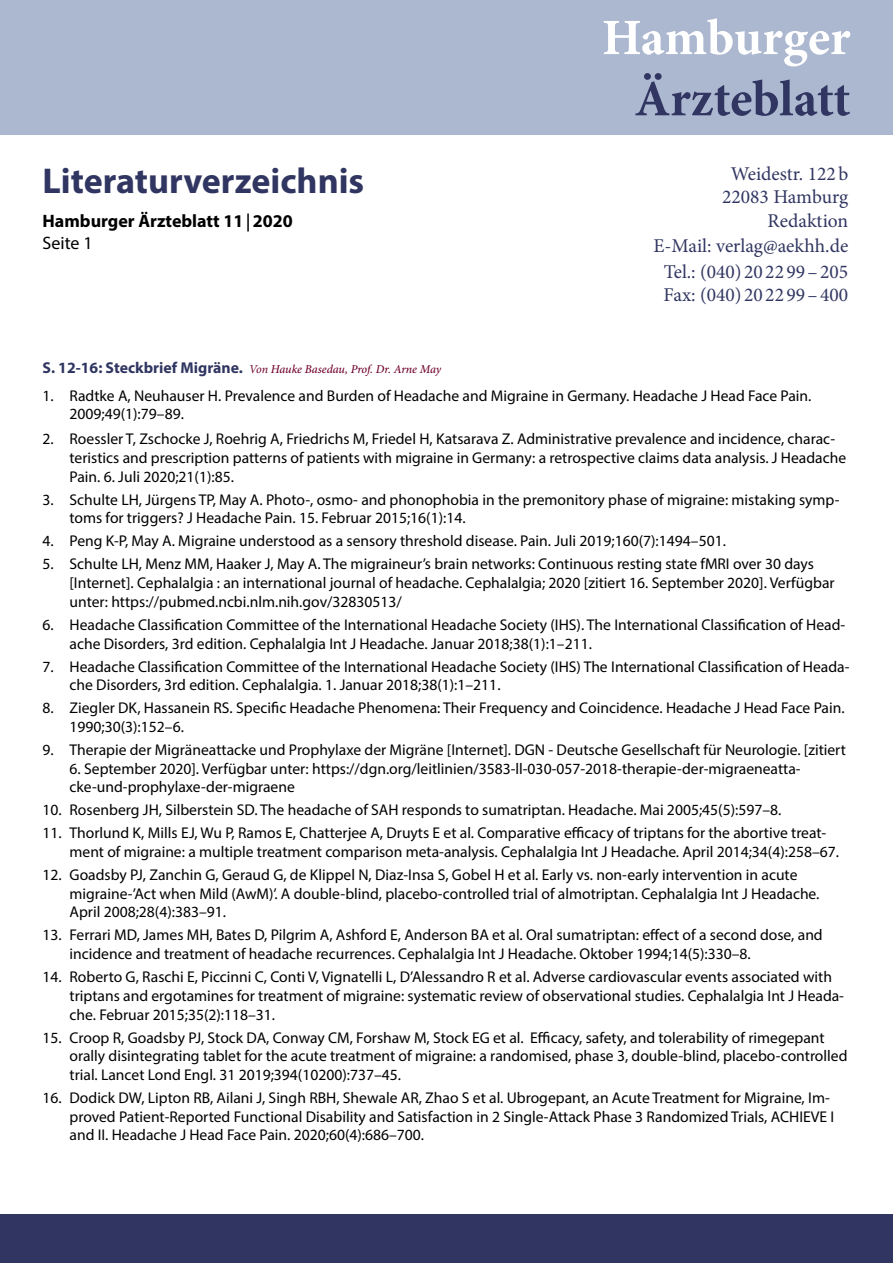
<style>
.page{position:relative;width:893px;height:1263px;background:#fff}
.page>*{position:absolute;margin:0;border:0;box-sizing:border-box;transform-origin:0 0}
.t1{font:700 51px "Minion Pro";letter-spacing:-.005em;color:#303661}
.t2{font:700 51px "Minion Pro";letter-spacing:-.005em;color:#fff}
.t3{font:700 36px "Myriad Pro";color:#303661}
.t4{font:19.5px/23.4px "Minion Pro";color:#303661;text-align:right}
.t5{font:700 18px/21.6px "Myriad Pro";color:#000}
.t6{font:15.6px/18.8px "Myriad Pro";color:#000}
.t7{font:italic 500 12px "Minion Pro";letter-spacing:-.005em;color:#6f002c}
.s1{font-family:"Minion Pro"}
.s2{font-weight:400}
.s3{font-family:"Myriad Pro";font-weight:700;font-style:normal;font-size:15.75px;color:#303661}
</style>
<div class="page">
<div style="left:0;top:1214px;width:893px;height:49px;background:#303661"></div>
<div style="left:0;top:0;width:893px;height:135px;background:#acb7d0"></div>
<h2 class="t3" style="left:43px;top:157px;width:323px">Literaturverzeichnis</h2>
<p class="t5" style="left:43px;top:210px;width:252px">Hamburger Ärzteblatt 11<span class="s1">|</span>2020<br><span class="s2">Seite 1</span></p>
<h1 class="t2" style="left:602px;top:2px;width:250px">Hamburger</h1>
<h1 class="t1" style="left:634px;top:63px;width:217px">Ärzteblatt</h1>
<p class="t4" style="left:722px;top:162px;width:128px">Weidestr. 122b<br>22083 Hamburg<br>Redaktion</p>
<p class="t4" style="left:653px;top:233px;width:196px;line-height:25.5px;text-align:center">E-Mail: verlag@aekhh.de<br>Tel.: (040) 20 22 99–205</p>
<p class="t4" style="left:664px;top:283px;width:186px">Fax: (040) 20 22 99–400</p>
<p class="t7" style="left:43px;top:361px;width:400px"><span class="s3">S. 12-16: Steckbrief Migräne.</span> <span class="s2">Von</span> Hauke Basedau, Prof. Dr. Arne May</p>
<p class="t6" style="left:70px;top:386px;width:743px;text-indent:-27px">1. Radtke A, Neuhauser H. Prevalence and Burden of Headache and Migraine in Germany. Headache J Head Face Pain.<br>2009;49(1):79–89.</p>
<p class="t6" style="left:70px;top:429px;width:778px;text-indent:-27px">2. Roessler T, Zschocke J, Roehrig A, Friedrichs M, Friedel H, Katsarava Z. Administrative prevalence and incidence, charac&shy;teristics and prescription patterns of patients with migraine in Germany: a retrospective claims data analysis. J Headache<br>Pain. 6. Juli 2020;21(1):85.</p>
<p class="t6" style="left:70px;top:490px;width:771px;text-indent:-27px">3. Schulte LH, Jürgens TP, May A. Photo-, osmo- and phonophobia in the premonitory phase of migraine: mistaking symp&shy;toms for triggers? J Headache Pain. 15. Februar 2015;16(1):14.</p>
<p class="t6" style="left:43px;top:532px;width:685px">4. Peng K-P, May A. Migraine understood as a sensory threshold disease. Pain. Juli 2019;160(7):1494–501.</p>
<p class="t6" style="left:70px;top:555px;width:767px;text-indent:-27px">5. Schulte LH, Menz MM, Haaker J, May A. The migraineur’s brain networks: Continuous resting state fMRI over 30 days [Internet]. Cephalalgia : an international journal of headache. Cephalalgia; 2020 [zitiert 16. September 2020]. Verfügbar unter: https://pubmed.ncbi.nlm.nih.gov/32830513/</p>
<p class="t6" style="left:70px;top:615px;width:777px;text-indent:-27px">6. Headache Classification Committee of the International Headache Society (IHS). The International Classification of Head&shy;ache Disorders, 3rd edition. Cephalalgia Int J Headache. Januar 2018;38(1):1–211.</p>
<p class="t6" style="left:70px;top:657px;width:781px;text-indent:-27px">7. Headache Classification Committee of the International Headache Society (IHS) The International Classification of Heada&shy;che Disorders, 3rd edition. Cephalalgia. 1. Januar 2018;38(1):1–211.</p>
<p class="t6" style="left:70px;top:698px;width:777px;text-indent:-27px">8. Ziegler DK, Hassanein RS. Specific Headache Phenomena: Their Frequency and Coincidence. Headache J Head Face Pain.<br>1990;30(3):152–6.</p>
<p class="t6" style="left:43px;top:740px;width:805px">9. Therapie der Migräneattacke und Prophylaxe der Migräne [Internet]. DGN - Deutsche Gesellschaft für Neurologie. [zitiert</p>
<p class="t6" style="left:70px;top:759px;width:733px">6. September 2020]. Verfügbar unter: https://dgn.org/leitlinien/3583-ll-030-057-2018-therapie-der-migraeneatta&shy;cke-und-prophylaxe-der-migraene</p>
<p class="t6" style="left:43px;top:800px;width:740px">10. Rosenberg JH, Silberstein SD. The headache of SAH responds to sumatriptan. Headache. Mai 2005;45(5):597–8.</p>
<p class="t6" style="left:70px;top:823px;width:771px;text-indent:-27px">11. Thorlund K, Mills EJ, Wu P, Ramos E, Chatterjee A, Druyts E et al. Comparative efficacy of triptans for the abortive treat&shy;ment of migraine: a multiple treatment comparison meta-analysis. Cephalalgia Int J Headache. April 2014;34(4):258–67.</p>
<p class="t6" style="left:70px;top:865px;width:751px;text-indent:-27px">12. Goadsby PJ, Zanchin G, Geraud G, de Klippel N, Diaz-Insa S, Gobel H et al. Early vs. non-early intervention in acute migraine-’Act when Mild (AwM)’. A double-blind, placebo-controlled trial of almotriptan. Cephalalgia Int J Headache.<br>April 2008;28(4):383–91.</p>
<p class="t6" style="left:70px;top:925px;width:755px;text-indent:-27px">13. Ferrari MD, James MH, Bates D, Pilgrim A, Ashford E, Anderson BA et al. Oral sumatriptan: effect of a second dose, and incidence and treatment of headache recurrences. Cephalalgia Int J Headache. Oktober 1994;14(5):330–8.</p>
<p class="t6" style="left:70px;top:967px;width:776px;text-indent:-27px">14. Roberto G, Raschi E, Piccinni C, Conti V, Vignatelli L, D’Alessandro R et al. Adverse cardiovascular events associated with triptans and ergotamines for treatment of migraine: systematic review of observational studies. Cephalalgia Int J Heada&shy;che. Februar 2015;35(2):118–31.</p>
<p class="t6" style="left:70px;top:1028px;width:779px;text-indent:-27px">15. Croop R, Goadsby PJ, Stock DA, Conway CM, Forshaw M, Stock EG et al. Efficacy, safety, and tolerability of rimegepant orally disintegrating tablet for the acute treatment of migraine: a randomised, phase 3, double-blind, placebo-controlled trial. Lancet Lond Engl. 31 2019;394(10200):737–45.</p>
<p class="t6" style="left:70px;top:1088px;width:766px;text-indent:-27px">16. Dodick DW, Lipton RB, Ailani J, Singh RBH, Shewale AR, Zhao S et al. Ubrogepant, an Acute Treatment for Migraine, Im&shy;proved Patient-Reported Functional Disability and Satisfaction in 2 Single-Attack Phase 3 Randomized Trials, ACHIEVE I and II. Headache J Head Face Pain. 2020;60(4):686–700.</p>
</div>
